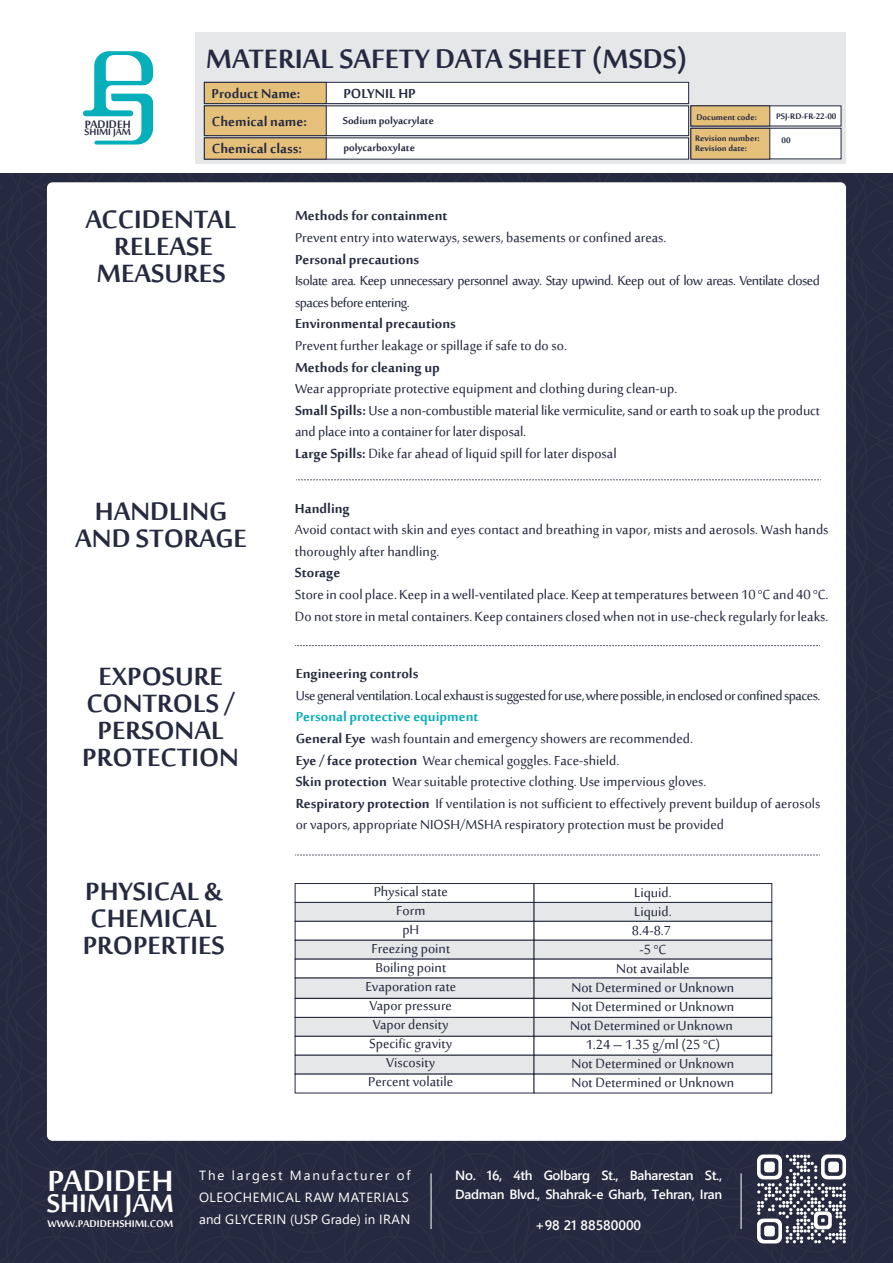
<style>
.page{position:relative;width:893px;height:1263px;background:#fff}
.page>*{position:absolute;margin:0;border:0;box-sizing:border-box;transform-origin:0 0}
.t1{font:700 40.35px "Sakkal Majalla";color:#fff}
.t2{font:700 36.6px "Sakkal Majalla";color:#262a40}
.t3{font:700 34.8px "Sakkal Majalla";color:#fff}
.t4{font:700 34.5px/27px "Sakkal Majalla";color:#262a40;text-align:center}
.t5{font:18px/19px "Sakkal Majalla";color:#262a40}
.t6{font:700 18px "Sakkal Majalla";color:#262a40}
.t7{font:18px/21.6px "Sakkal Majalla";letter-spacing:-.03em;color:#262a40}
.t8{font:18px "Sakkal Majalla";letter-spacing:-.025em;color:#262a40}
.t9{font:700 14.7px "Sakkal Majalla";color:#262a40}
.t10{font:600 13.65px "Segoe WP";color:#fff}
.t11{font:700 13.5px "Sakkal Majalla";color:#262a40}
.t12{font:600 13.35px/19px "Segoe WP";letter-spacing:-.025em;color:#fff}
.t13{font:13.35px/21.6px "Segoe UI";letter-spacing:.04em;color:#fff}
.t14{font:13.35px "Segoe UI";color:#fff}
.t15{font:700 13.35px "Sakkal Majalla";color:#fff}
.t16{font:700 12.75px "Sakkal Majalla";color:#262a40}
.t17{font:700 10.95px/21.3px "Sakkal Majalla";color:#262a40}
.s1{font-weight:700}
.s2{font-weight:700;color:#06afba}
</style>
<div class="page">
<div style="left:196px;top:32px;width:650px;height:131px;background:#e6e7e8"></div>
<div style="left:0;top:173px;width:893px;height:1090px;background:#262a40"></div>
<div style="left:47px;top:182px;width:799px;height:959px;background:#fff;border-radius:6px"></div>
<svg style="left:83px;top:51px;width:70px;height:94px"></svg>
<div style="left:204px;top:82px;width:485px;height:22px;background:#fff;border:1px solid #262a40"></div>
<div style="left:204px;top:82px;width:122px;height:22px;background:#e5c07b;border:1px solid #262a40"></div>
<div style="left:204px;top:138px;width:485px;height:21px;background:#fff"></div>
<div style="left:204px;top:138px;width:122px;height:21px;background:#e5c07b"></div>
<div style="left:204px;top:106px;width:485px;height:30px;background:#fff;border:1px solid #262a40"></div>
<div style="left:204px;top:106px;width:122px;height:30px;background:#e5c07b;border:1px solid #262a40"></div>
<div style="left:691px;top:106px;width:150px;height:20px;background:#fff"></div>
<div style="left:691px;top:106px;width:79px;height:20px;background:#e5c07b"></div>
<div style="left:691px;top:128px;width:150px;height:31px;background:#fff;border:1px solid #262a40"></div>
<div style="left:691px;top:128px;width:79px;height:31px;background:#e5c07b;border:1px solid #262a40"></div>
<svg style="left:757px;top:1154px;width:89px;height:89px"></svg>
<svg style="left:295px;top:645px;width:525px;height:1px"></svg>
<svg style="left:295px;top:855px;width:525px;height:1px"></svg>
<svg style="left:296px;top:479px;width:525px;height:1px"></svg>
<div style="left:295px;top:883px;width:239px;height:20px;background:#fff;border:1px solid #262a40"></div>
<div style="left:534px;top:883px;width:238px;height:20px;background:#fff;border:1px solid #262a40"></div>
<div style="left:295px;top:902px;width:239px;height:19px;background:#e6e7e8;border:1px solid #262a40"></div>
<div style="left:534px;top:902px;width:238px;height:19px;background:#e6e7e8;border:1px solid #262a40"></div>
<div style="left:295px;top:921px;width:239px;height:19px;background:#fff;border:1px solid #262a40"></div>
<div style="left:534px;top:921px;width:238px;height:19px;background:#fff;border:1px solid #262a40"></div>
<div style="left:295px;top:940px;width:239px;height:19px;background:#e6e7e8;border:1px solid #262a40"></div>
<div style="left:534px;top:940px;width:238px;height:19px;background:#e6e7e8;border:1px solid #262a40"></div>
<div style="left:295px;top:978px;width:239px;height:20px;background:#e6e7e8"></div>
<div style="left:534px;top:978px;width:238px;height:20px;background:#e6e7e8"></div>
<div style="left:295px;top:998px;width:239px;height:19px;background:#fff;border:1px solid #262a40"></div>
<div style="left:534px;top:998px;width:238px;height:19px;background:#fff;border:1px solid #262a40"></div>
<div style="left:295px;top:1017px;width:239px;height:19px;background:#e6e7e8;border:1px solid #262a40"></div>
<div style="left:534px;top:1017px;width:238px;height:19px;background:#e6e7e8;border:1px solid #262a40"></div>
<div style="left:295px;top:1036px;width:239px;height:19px;background:#fff;border:1px solid #262a40"></div>
<div style="left:534px;top:1036px;width:238px;height:19px;background:#fff;border:1px solid #262a40"></div>
<div style="left:295px;top:1055px;width:239px;height:19px;background:#e6e7e8;border:1px solid #262a40"></div>
<div style="left:534px;top:1055px;width:238px;height:19px;background:#e6e7e8;border:1px solid #262a40"></div>
<h2 class="t2" style="left:206px;top:38px;width:483px">MATERIAL SAFETY DATA SHEET (MSDS)</h2>
<p class="t9" style="left:85px;top:116px;width:47px">PADIDEH</p>
<p class="t16" style="left:85px;top:125px;width:48px">SHIMI JAM</p>
<p class="t6" style="left:212px;top:84px;width:90px">Product Name:</p>
<p class="t6" style="left:343px;top:84px;width:74px">POLYNIL HP</p>
<p class="t6" style="left:212px;top:111px;width:96px">Chemical name:</p>
<p class="t11" style="left:343px;top:113px;width:93px">Sodium polyacrylate</p>
<p class="t17" style="left:695px;top:107px;width:66px">Document code:<br>Revision number:</p>
<p class="t17" style="left:695px;top:138px;width:53px">Revision date:</p>
<p class="t6" style="left:212px;top:138px;width:92px">Chemical class:</p>
<p class="t11" style="left:343px;top:140px;width:73px">polycarboxylate</p>
<p class="t17" style="left:776px;top:106px;width:62px">PSJ-RD-FR-22-00</p>
<p class="t17" style="left:781px;top:130px;width:11px">00</p>
<h3 class="t4" style="left:85px;top:208px;width:153px">ACCIDENTAL<br>RELEASE<br>MEASURES</h3>
<p class="t6" style="left:295px;top:206px;width:154px">Methods for containment</p>
<p class="t5" style="left:295px;top:229px;width:373px">Prevent entry into waterways, sewers, basements or confined areas.</p>
<p class="t6" style="left:295px;top:249px;width:126px">Personal precautions</p>
<p class="t7" style="left:295px;top:271px;width:526px">Isolate area. Keep unnecessary personnel away. Stay upwind. Keep out of low areas. Ventilate closed spaces before entering.</p>
<p class="t6" style="left:295px;top:314px;width:162px">Environmental precautions</p>
<p class="t5" style="left:295px;top:337px;width:274px">Prevent further leakage or spillage if safe to do so.</p>
<p class="t6" style="left:295px;top:357px;width:146px">Methods for cleaning up</p>
<p class="t5" style="left:295px;top:379px;width:526px;line-height:21.6px">Wear appropriate protective equipment and clothing during clean-up.<br><span class="s1">Small Spills:</span> Use a non-combustible material like vermiculite, sand or earth to soak up the product and place into a container for later disposal.<br><span class="s1">Large Spills:</span> Dike far ahead of liquid spill for later disposal</p>
<h3 class="t4" style="left:75px;top:500px;width:173px">HANDLING<br>AND STORAGE</h3>
<p class="t6" style="left:295px;top:498px;width:56px">Handling</p>
<p class="t5" style="left:295px;top:520px;width:535px;line-height:21.6px">Avoid contact with skin and eyes contact and breathing in vapor, mists and aerosols. Wash hands thoroughly after handling.</p>
<p class="t6" style="left:295px;top:563px;width:47px">Storage</p>
<p class="t5" style="left:295px;top:585px;width:535px;line-height:21.6px">Store in cool place. Keep in a well-ventilated place. Keep at temperatures between 10 °C and 40 °C.<br>Do not store in metal containers. Keep containers closed when not in use-check regularly for leaks.</p>
<h3 class="t4" style="left:82px;top:666px;width:158px">EXPOSURE<br>CONTROLS /<br>PERSONAL<br>PROTECTION</h3>
<p class="t6" style="left:296px;top:664px;width:124px">Engineering controls</p>
<p class="t8" style="left:296px;top:685px;width:526px">Use general ventilation. Local exhaust is suggested for use, where possible, in enclosed or confined spaces.</p>
<p class="t5" style="left:296px;top:707px;width:526px;line-height:21.6px"><span class="s2">Personal protective equipment<br></span><span class="s1">General Eye</span> wash fountain and emergency showers are recommended.<br><span class="s1">Eye / face protection</span> Wear chemical goggles. Face-shield.<br><span class="s1">Skin protection</span> Wear suitable protective clothing. Use impervious gloves.<br><span class="s1">Respiratory protection</span> If ventilation is not sufficient to effectively prevent buildup of aerosols or vapors, appropriate NIOSH/MSHA respiratory protection must be provided</p>
<h3 class="t4" style="left:83px;top:880px;width:144px;text-align:left">PHYSICAL &amp;<br>CHEMICAL<br>PROPERTIES</h3>
<p class="t5" style="left:570px;top:884px;width:166px;text-align:center">Liquid.<br>Liquid.<br>8.4-8.7<br>-5 °C<br>Not available<br>Not Determined or Unknown<br>Not Determined or Unknown<br>Not Determined or Unknown<br>1.24 – 1.35 g/ml (25 °C)<br>Not Determined or Unknown<br>Not Determined or Unknown</p>
<p class="t5" style="left:365px;top:883px;width:92px;text-align:center">Physical state<br>Form<br>pH<br>Freezing point<br>Boiling point<br>Evaporation rate<br>Vapor pressure<br>Vapor density<br>Specific gravity<br>Viscosity<br>Percent volatile</p>
<h1 class="t1" style="left:48px;top:1158px;width:128px">PADIDEH</h1>
<h3 class="t3" style="left:47px;top:1183px;width:129px">SHIMI JAM</h3>
<p class="t13" style="left:199px;top:1164px;width:213px">The largest Manufacturer of<br>OLEOCHEMICAL RAW MATERIALS</p>
<p class="t15" style="left:47px;top:1216px;width:128px">WWW.PADIDEHSHIMI.COM</p>
<p class="t14" style="left:199px;top:1206px;width:213px">and GLYCERIN (USP Grade) in IRAN</p>
<p class="t12" style="left:455px;top:1166px;width:269px">No. 16, 4th Golbarg St., Baharestan St.,<br>Dadman Blvd., Shahrak-e Gharb, Tehran, Iran</p>
<p class="t10" style="left:535px;top:1216px;width:107px">+98 21 88580000</p>
</div>
